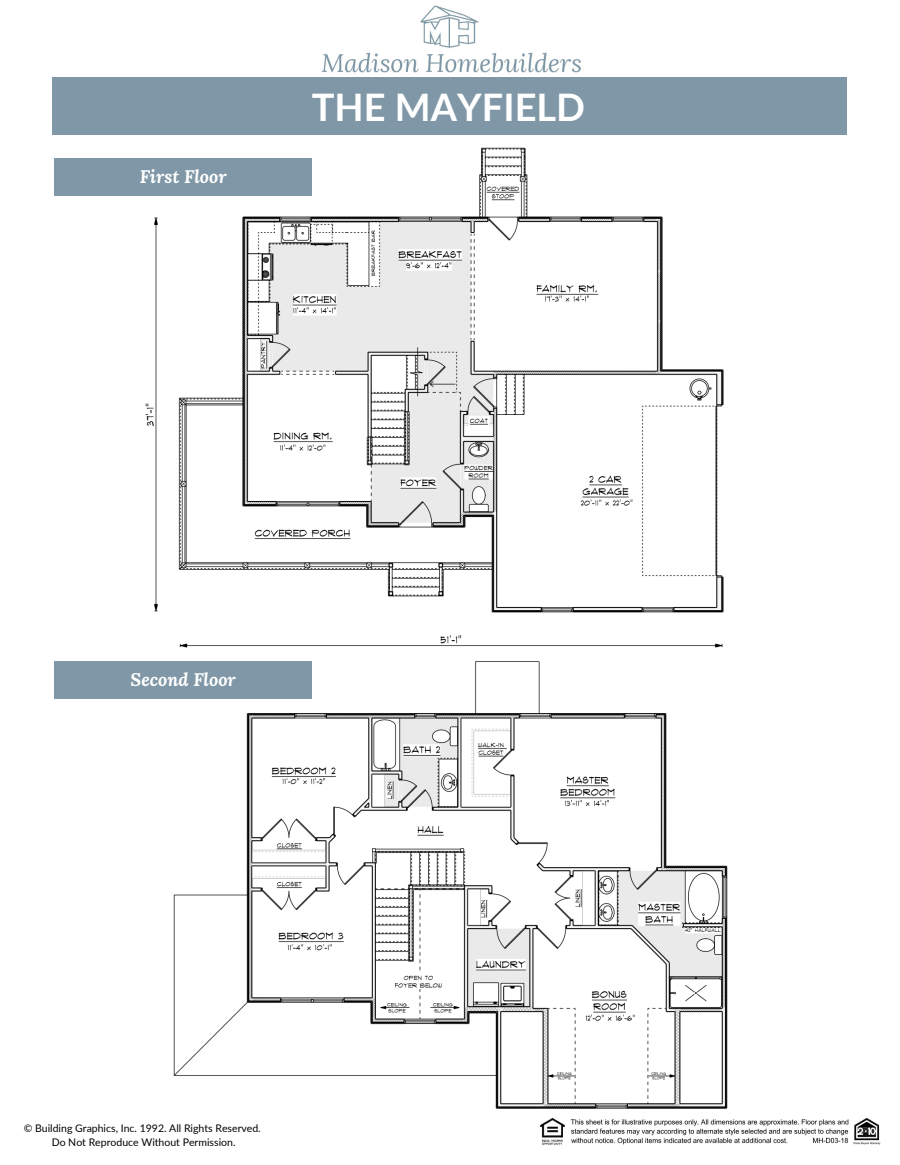
<style>
.page{position:relative;width:900px;height:1165px;background:#fff}
.page>*{position:absolute;margin:0;border:0;box-sizing:border-box;transform-origin:0 0}
.t1{font:700 38px "Lato";color:#fff}
.t2{font:italic 700 18px "Lora";color:#fff}
.t3{font:10.5px "Lato";color:#000}
</style>
<div class="page">
<img style="left:540px;top:1118px;width:341px;height:27px">
<img style="left:170px;top:661px;width:558px;height:448px">
<img style="left:144px;top:147px;width:580px;height:501px">
<img style="left:52px;top:5px;width:529px;height:101px">
<div style="left:53px;top:77px;width:794px;height:58px;background:#7f97a6"></div>
<div style="left:55px;top:661px;width:257px;height:37px;background:#7f97a6"></div>
<div style="left:55px;top:158px;width:257px;height:37px;background:#7f97a6"></div>
<p class="t2" style="left:140px;top:164px;width:88px">First Floor</p>
<h2 class="t1" style="left:312px;top:83px;width:275px">THE MAYFIELD</h2>
<h2 class="t2" style="left:131px;top:668px;width:107px">Second Floor</h2>
<p class="t3" style="left:24px;top:1121px;width:239px">© Building Graphics, Inc. 1992. All Rights Reserved.</p>
<p class="t3" style="left:52px;top:1136px;width:185px">Do Not Reproduce Without Permission.</p>
</div>
